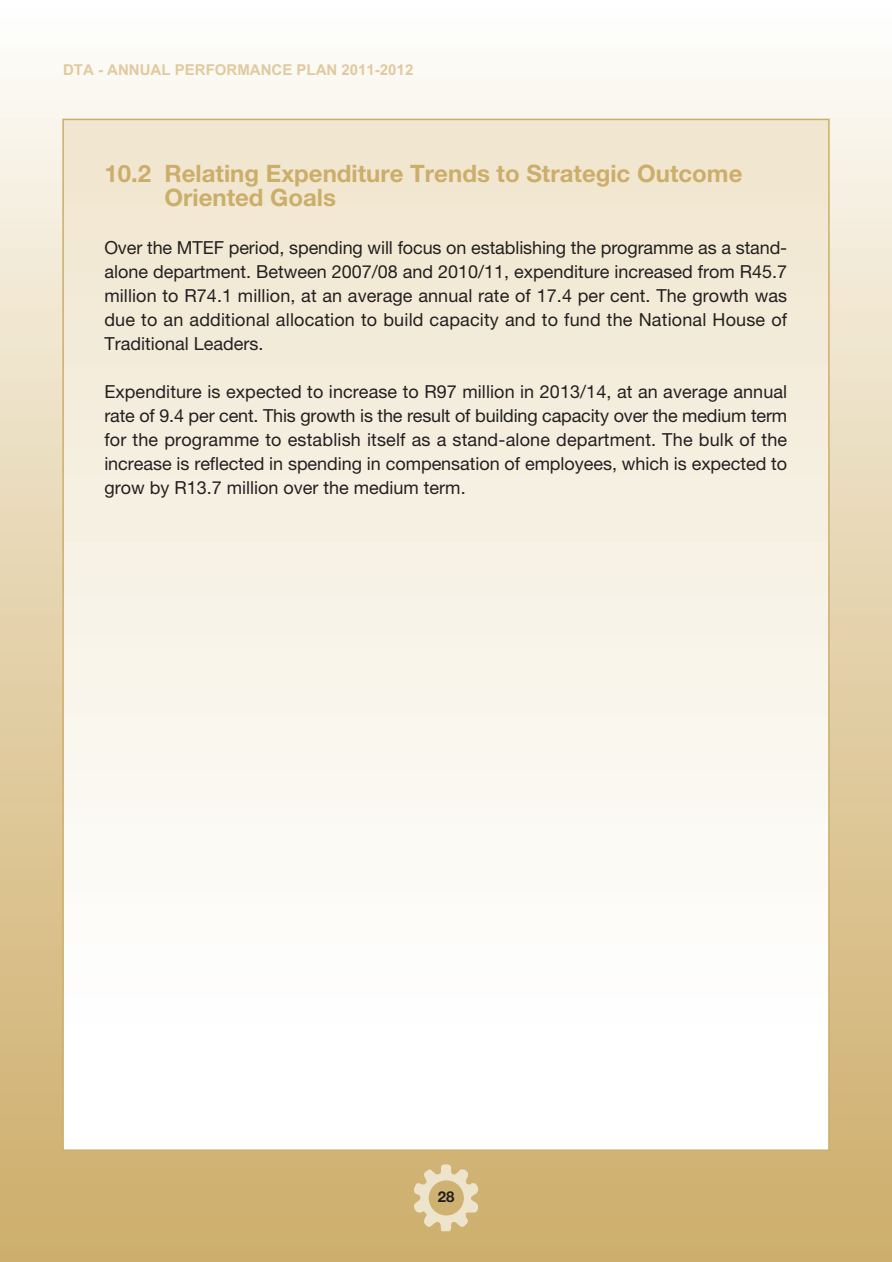
<style>
.page{position:relative;width:892px;height:1262px;background:#fff}
.page>*{position:absolute;margin:0;border:0;box-sizing:border-box;transform-origin:0 0}
.t1{font:700 24px/24px "Helvetica Neue";color:#ccae6b}
.t2{font:18px/24px "Helvetica Neue";color:#231f20;text-align:justify}
.t3{font:700 15px "Arial";color:#e0ca9e}
.t4{font:700 15px "Helvetica Neue";color:#231f20}
</style>
<div class="page">
<div style="left:0;top:51px;width:891px;height:1211px;background:linear-gradient(to bottom,#faf7ee,#cdac67)"></div>
<div style="left:63px;top:119px;width:765px;height:905px;background:linear-gradient(to bottom,#f0e5ce,#fefffe)"></div>
<div style="left:63px;top:1024px;width:765px;height:63px;background:#fff"></div>
<div style="left:63px;top:1087px;width:765px;height:63px;background:#fff"></div>
<svg style="left:414px;top:1164px;width:64px;height:67px;background:#dcc798"></svg>
<p class="t3" style="left:63px;top:64px;width:352px">DTA - ANNUAL PERFORMANCE PLAN 2011-2012</p>
<p class="t1" style="left:164px;top:164px;width:579px;text-indent:-60px">10.2 Relating Expenditure Trends to Strategic Outcome<br>Oriented Goals</p>
<p class="t2" style="left:104px;top:238px;width:684px">Over the MTEF period, spending will focus on establishing the programme as a stand&shy;alone department. Between 2007/08 and 2010/11, expenditure increased from R45.7 million to R74.1 million, at an average annual rate of 17.4 per cent. The growth was due to an additional allocation to build capacity and to fund the National House of Traditional Leaders.</p>
<p class="t2" style="left:104px;top:382px;width:684px">Expenditure is expected to increase to R97 million in 2013/14, at an average annual rate of 9.4 per cent. This growth is the result of building capacity over the medium term for the programme to establish itself as a stand-alone department. The bulk of the increase is reflected in spending in compensation of employees, which is expected to grow by R13.7 million over the medium term.</p>
<p class="t4" style="left:438px;top:1190px;width:18px">28</p>
</div>
